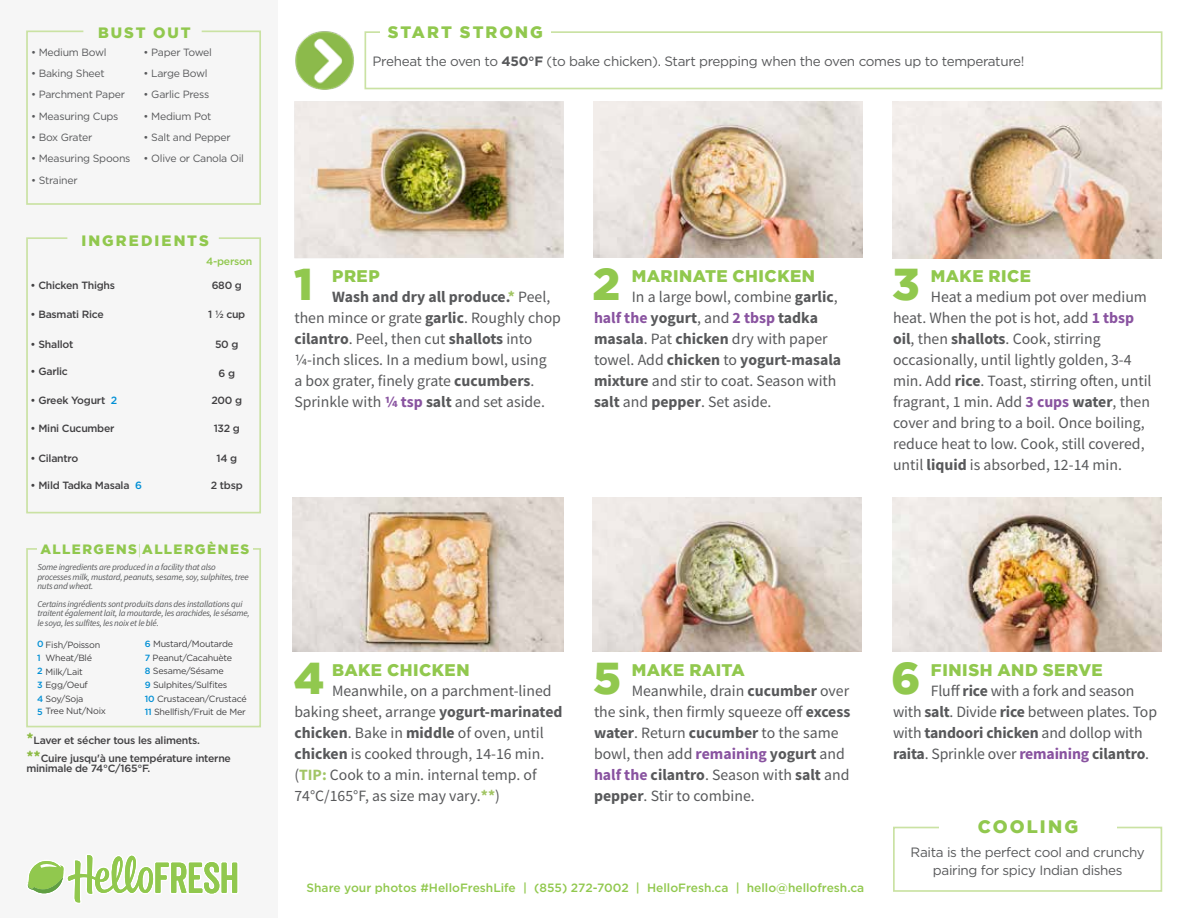
<style>
.page{position:relative;width:1188px;height:918px;background:#fff}
.page>*{position:absolute;margin:0;border:0;box-sizing:border-box;transform-origin:0 0}
.t1{font:900 44.55px "Gotham";color:#91c84e}
.t2{font:900 18px "Gotham";letter-spacing:.12em;color:#91c84e}
.t3{font:900 16.8px "Gotham";letter-spacing:.03em;color:#91c84e}
.t4{font:900 16.5px "Gotham";letter-spacing:.12em;color:#91c84e}
.t5{font:15.75px/21px "Source Sans Pro";color:#58595b}
.t6{font:900 15px "Gotham";letter-spacing:.135em;color:#91c84e}
.t7{font:13.5px/18px "Gotham";letter-spacing:-.025em;color:#58595b;text-align:center}
.t8{font:900 13.5px "Gotham";letter-spacing:.115em;color:#91c84e}
.t9{font:500 12px "Gotham";color:#91c84e}
.t10{font:500 10.5px/18px "Gotham";letter-spacing:-.025em;color:#414042}
.t11{font:10.5px "Gotham";letter-spacing:-.025em;color:#58595b}
.t12{font:500 10.5px "Gotham";letter-spacing:-.025em;color:#91c84e}
.t13{font:italic 9px/9.8px "Source Sans Pro";letter-spacing:-.025em;color:#58595b}
.t14{font:9px/13.5px "Gotham";letter-spacing:-.025em;color:#414042}
.t15{font:500 9px "Gotham";color:#008fd5}
.s1{color:#008fd5}
.s2{font-family:"Source Sans Pro";font-weight:200}
.s3{font-weight:500;color:#008fd5}
.s4{font-family:"Source Sans Pro";font-weight:700;font-size:15.75px;color:#8cba42}
.s5{font-weight:700}
.s6{font-weight:700;color:#a2c564}
.s7{font-weight:700;color:#8953a0}
</style>
<div class="page">
<div style="left:0;top:0;width:278px;height:918px;background:#f6f6f6"></div>
<svg style="left:893px;top:826px;width:270px;height:66px"></svg>
<div style="left:940px;top:820px;width:177px;height:21px;background:#fff"></div>
<img style="left:295px;top:31px;width:70px;height:58px">
<svg style="left:26px;top:548px;width:235px;height:180px"></svg>
<div style="left:37px;top:544px;width:216px;height:19px;background:#f6f6f6"></div>
<img style="left:294px;top:101px;width:270px;height:157px">
<img style="left:593px;top:101px;width:269px;height:157px">
<img style="left:892px;top:102px;width:269px;height:156px">
<img style="left:593px;top:497px;width:269px;height:155px">
<img style="left:892px;top:497px;width:269px;height:155px">
<img style="left:293px;top:497px;width:270px;height:155px">
<svg style="left:26px;top:30px;width:235px;height:175px"></svg>
<svg style="left:26px;top:237px;width:235px;height:277px"></svg>
<div style="left:365px;top:31px;width:797px;height:58px;border:2px solid #cae2a3"></div>
<div style="left:380px;top:26px;width:171px;height:17px;background:#fff"></div>
<svg style="left:27px;top:855px;width:211px;height:48px"></svg>
<p class="t6" style="left:98px;top:24px;width:94px">BUST OUT</p>
<p class="t11" style="left:31px;top:45px;width:77px">• Medium Bowl</p>
<p class="t11" style="left:144px;top:45px;width:70px">• Paper Towel</p>
<p class="t11" style="left:31px;top:67px;width:75px">• Baking Sheet</p>
<p class="t11" style="left:144px;top:67px;width:66px">• Large Bowl</p>
<p class="t11" style="left:31px;top:87px;width:95px">• Parchment Paper</p>
<p class="t11" style="left:144px;top:87px;width:67px">• Garlic Press</p>
<p class="t11" style="left:31px;top:109px;width:89px">• Measuring Cups</p>
<p class="t11" style="left:144px;top:109px;width:69px">• Medium Pot</p>
<p class="t11" style="left:31px;top:131px;width:63px">• Box Grater</p>
<p class="t11" style="left:144px;top:131px;width:89px">• Salt and Pepper</p>
<p class="t11" style="left:31px;top:152px;width:101px">• Measuring Spoons</p>
<p class="t11" style="left:144px;top:152px;width:102px">• Olive or Canola Oil</p>
<p class="t11" style="left:31px;top:174px;width:48px">• Strainer</p>
<p class="t6" style="left:81px;top:232px;width:129px">INGREDIENTS</p>
<p class="t12" style="left:206px;top:254px;width:48px">4-person</p>
<p class="t10" style="left:31px;top:276px;width:86px">• Chicken Thighs</p>
<p class="t10" style="left:31px;top:305px;width:75px">• Basmati Rice</p>
<p class="t10" style="left:31px;top:335px;width:44px">• Shallot</p>
<p class="t10" style="left:31px;top:362px;width:39px">• Garlic</p>
<p class="t10" style="left:31px;top:391px;width:88px">• Greek Yogurt <span class="s1">2</span></p>
<p class="t10" style="left:31px;top:419px;width:85px">• Mini Cucumber</p>
<p class="t10" style="left:31px;top:449px;width:49px">• Cilantro</p>
<p class="t10" style="left:31px;top:476px;width:113px">• Mild Tadka Masala <span class="s1">6</span></p>
<p class="t10" style="left:212px;top:277px;width:32px">680 g</p>
<p class="t10" style="left:208px;top:305px;width:39px">1 1/2 cup</p>
<p class="t10" style="left:215px;top:335px;width:25px">50 g</p>
<p class="t10" style="left:219px;top:364px;width:18px">6 g</p>
<p class="t10" style="left:211px;top:391px;width:32px">200 g</p>
<p class="t10" style="left:214px;top:420px;width:28px">132 g</p>
<p class="t10" style="left:216px;top:449px;width:22px">14 g</p>
<p class="t10" style="left:211px;top:476px;width:33px">2 tbsp</p>
<p class="t8" style="left:41px;top:542px;width:210px">ALLERGENS<span class="s2">|</span>ALLERGÈNES</p>
<p class="t13" style="left:37px;top:562px;width:213px">Some ingredients are produced in a facility that also processes milk, mustard, peanuts, sesame, soy, sulphites, tree nuts and wheat.</p>
<p class="t13" style="left:37px;top:599px;width:214px">Certains ingrédients sont produits dans des installations qui traitent également lait, la moutarde, les arachides, le sésame, le soya, les sulfites, les noix et le blé.</p>
<p class="t14" style="left:37px;top:637px;width:65px"><span class="s3">0</span> Fish/Poisson</p>
<p class="t14" style="left:46px;top:651px;width:48px">Wheat/Blé</p>
<p class="t14" style="left:37px;top:664px;width:47px"><span class="s3">2</span> Milk/Lait</p>
<p class="t14" style="left:37px;top:678px;width:52px"><span class="s3">3</span> Egg/Oeuf</p>
<p class="t14" style="left:37px;top:692px;width:48px"><span class="s3">4</span> Soy/Soja</p>
<p class="t14" style="left:46px;top:704px;width:62px">Tree Nut/Noix</p>
<p class="t14" style="left:145px;top:637px;width:103px"><span class="s3">6</span> Mustard/Moutarde<br><span class="s3">7</span> Peanut/Cacahuète<br><span class="s3">8</span> Sesame/Sésame<br><span class="s3">9</span> Sulphites/Sulfites<br><span class="s3">10</span> Crustacean/Crustacé<br><span class="s3">11</span> Shellfish/Fruit de Mer</p>
<p class="t15" style="left:37px;top:652px;width:5px">1</p>
<p class="t15" style="left:37px;top:706px;width:7px">5</p>
<p class="t10" style="left:26px;top:731px;width:206px"><span class="s4">*</span>Laver et sécher tous les aliments. <span class="s4">**</span>Cuire jusqu'à une température interne</p>
<p class="t10" style="left:26px;top:760px;width:126px">minimale de 74°C/165°F.</p>
<p class="t4" style="left:388px;top:23px;width:157px">START STRONG</p>
<p class="t7" style="left:373px;top:52px;width:653px">Preheat the oven to <span class="s5">450°F</span> (to bake chicken). Start prepping when the oven comes up to temperature!</p>
<h1 class="t1" style="left:294px;top:259px;width:20px">1</h1>
<p class="t3" style="left:332px;top:266px;width:49px">PREP</p>
<p class="t5" style="left:294px;top:286px;width:268px;text-indent:38px"><span class="s5">Wash and dry all produce.</span><span class="s6">*</span> Peel, then mince or grate <span class="s5">garlic</span>. Roughly chop <span class="s5">cilantro</span>. Peel, then cut <span class="s5">shallots</span> into 1/4-inch slices. In a medium bowl, using<br>a box grater, finely grate <span class="s5">cucumbers</span>.<br>Sprinkle with <span class="s7">1/4 tsp</span> <span class="s5">salt</span> and set aside.</p>
<h1 class="t1" style="left:593px;top:259px;width:29px">2</h1>
<p class="t3" style="left:632px;top:266px;width:185px">MARINATE CHICKEN</p>
<p class="t5" style="left:594px;top:286px;width:249px;text-indent:38px">In a large bowl, combine <span class="s5">garlic</span>, <span class="s7">half the</span> <span class="s5">yogurt</span>, and <span class="s7">2 tbsp</span> <span class="s5">tadka masala</span>. Pat <span class="s5">chicken</span> dry with paper towel. Add <span class="s5">chicken</span> to <span class="s5">yogurt-masala mixture</span> and stir to coat. Season with <span class="s5">salt</span> and <span class="s5">pepper</span>. Set aside.</p>
<h1 class="t1" style="left:892px;top:259px;width:29px">3</h1>
<p class="t3" style="left:931px;top:266px;width:102px">MAKE RICE</p>
<p class="t5" style="left:893px;top:286px;width:260px;text-indent:38px">Heat a medium pot over medium heat. When the pot is hot, add <span class="s7">1 tbsp </span><span class="s5">oil</span>, then <span class="s5">shallots</span>. Cook, stirring occasionally, until lightly golden, 3-4 min. Add <span class="s5">rice</span>. Toast, stirring often, until fragrant, 1 min. Add <span class="s7">3 cups</span> <span class="s5">water</span>, then cover and bring to a boil. Once boiling, reduce heat to low. Cook, still covered, until <span class="s5">liquid</span> is absorbed, 12-14 min.</p>
<h1 class="t1" style="left:294px;top:653px;width:32px">4</h1>
<p class="t3" style="left:332px;top:661px;width:139px">BAKE CHICKEN</p>
<p class="t5" style="left:294px;top:680px;width:270px;text-indent:38px">Meanwhile, on a parchment-lined baking sheet, arrange <span class="s5">yogurt-marinated chicken</span>. Bake in <span class="s5">middle</span> of oven, until <span class="s5">chicken</span> is cooked through, 14-16 min. (<span class="s6">TIP:</span> Cook to a min. internal temp. of 74°C/165°F, as size may vary.<span class="s6">**</span>)</p>
<h1 class="t1" style="left:593px;top:653px;width:30px">5</h1>
<p class="t3" style="left:632px;top:661px;width:115px">MAKE RAITA</p>
<p class="t5" style="left:594px;top:680px;width:258px;text-indent:38px">Meanwhile, drain <span class="s5">cucumber</span> over the sink, then firmly squeeze off <span class="s5">excess water</span>. Return <span class="s5">cucumber</span> to the same bowl, then add <span class="s7">remaining</span> <span class="s5">yogurt</span> and <span class="s7">half the</span> <span class="s5">cilantro</span>. Season with <span class="s5">salt</span> and <span class="s5">pepper</span>. Stir to combine.</p>
<p class="t9" style="left:307px;top:880px;width:559px">Share your photos #HelloFreshLife | (855) 272-7002 | HelloFresh.ca | hello@hellofresh.ca</p>
<h1 class="t1" style="left:891px;top:653px;width:31px">6</h1>
<p class="t3" style="left:931px;top:661px;width:173px">FINISH AND SERVE</p>
<p class="t5" style="left:893px;top:680px;width:266px;text-indent:38px">Fluff <span class="s5">rice</span> with a fork and season with <span class="s5">salt</span>. Divide <span class="s5">rice</span> between plates. Top with <span class="s5">tandoori chicken</span> and dollop with <span class="s5">raita</span>. Sprinkle over <span class="s7">remaining</span> <span class="s5">cilantro</span>.</p>
<p class="t2" style="left:978px;top:816px;width:102px">COOLING</p>
<p class="t7" style="left:911px;top:843px;width:236px">Raita is the perfect cool and crunchy pairing for spicy Indian dishes</p>
</div>
